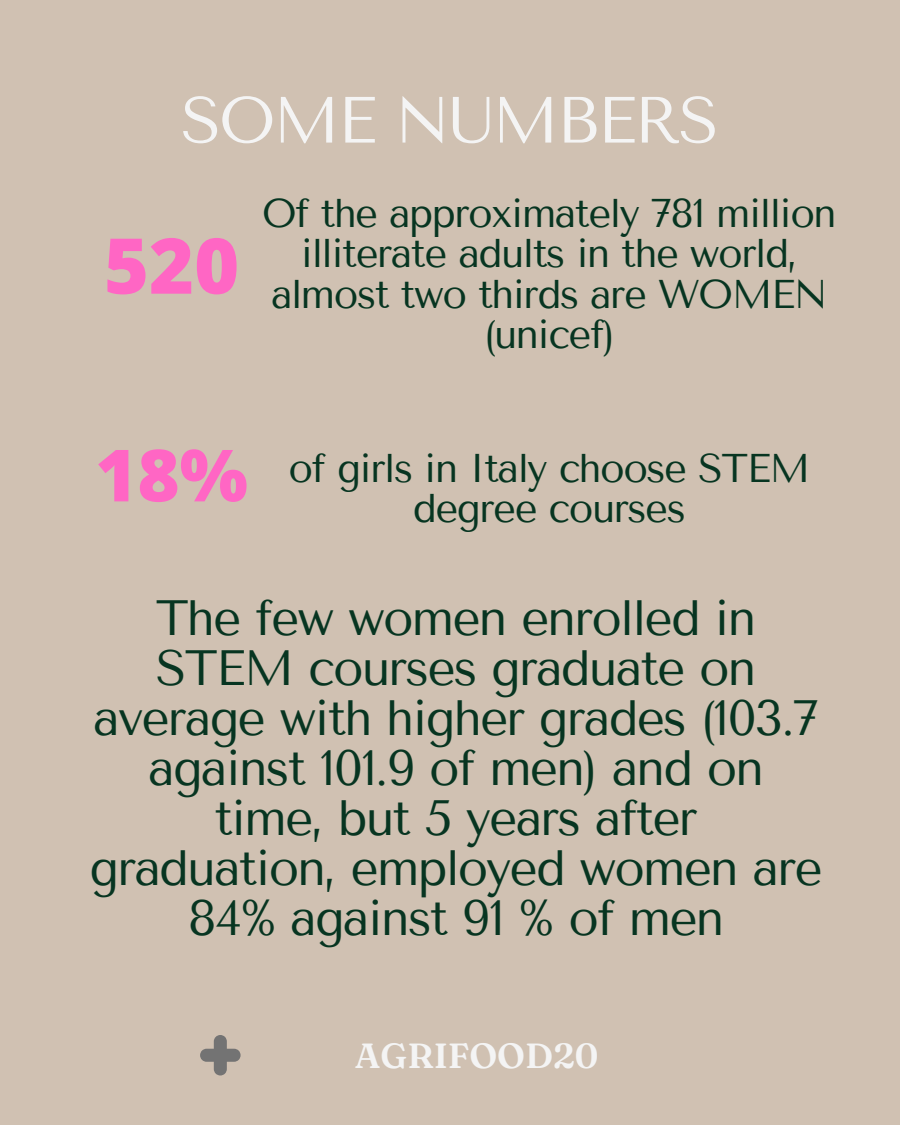
<style>
.page{position:relative;width:900px;height:1125px;background:#d0c1b2}
.page>*{position:absolute;margin:0;border:0;box-sizing:border-box;transform-origin:0 0}
.t1{font:800 77px "Open Sans";color:#ff66c4}
.t2{font:65.2px "Tenor Sans";letter-spacing:-.04em;color:#f4f4f4}
.t3{font:49.4px/50.1px "Tenor Sans";letter-spacing:-.04em;color:#073521;text-align:center}
.t4{font:40px/40.5px "Tenor Sans";letter-spacing:-.04em;color:#073521;text-align:center}
.t5{font:600 34.9px "Fraunces 9 pt";color:#f4f4f4}
.s1{font-family:"Open Sans";font-weight:800;font-size:72px;color:#ff66c4}
</style>
<div class="page">
<svg style="left:200px;top:1035px;width:41px;height:40px"></svg>
<h2 class="t2" style="left:181px;top:83px;width:540px">SOME NUMBERS</h2>
<h1 class="t1" style="left:104px;top:211px;width:137px">520</h1>
<p class="t4" style="left:262px;top:193px;width:576px">Of the approximately 781 million illiterate adults in the world, almost two thirds are WOMEN (unicef)</p>
<p class="t4" style="left:413px;top:448px;width:399px;text-align:left;text-indent:-318px"><span class="s1">18%</span> of girls in Italy choose STEM degree courses</p>
<p class="t3" style="left:90px;top:593px;width:735px">The few women enrolled in<br>STEM courses graduate on average with higher grades (103.7 against 101.9 of men) and on time, but 5 years after graduation, employed women are<br>84% against 91 % of men</p>
<p class="t5" style="left:355px;top:1034px;width:245px">AGRIFOOD20</p>
</div>
